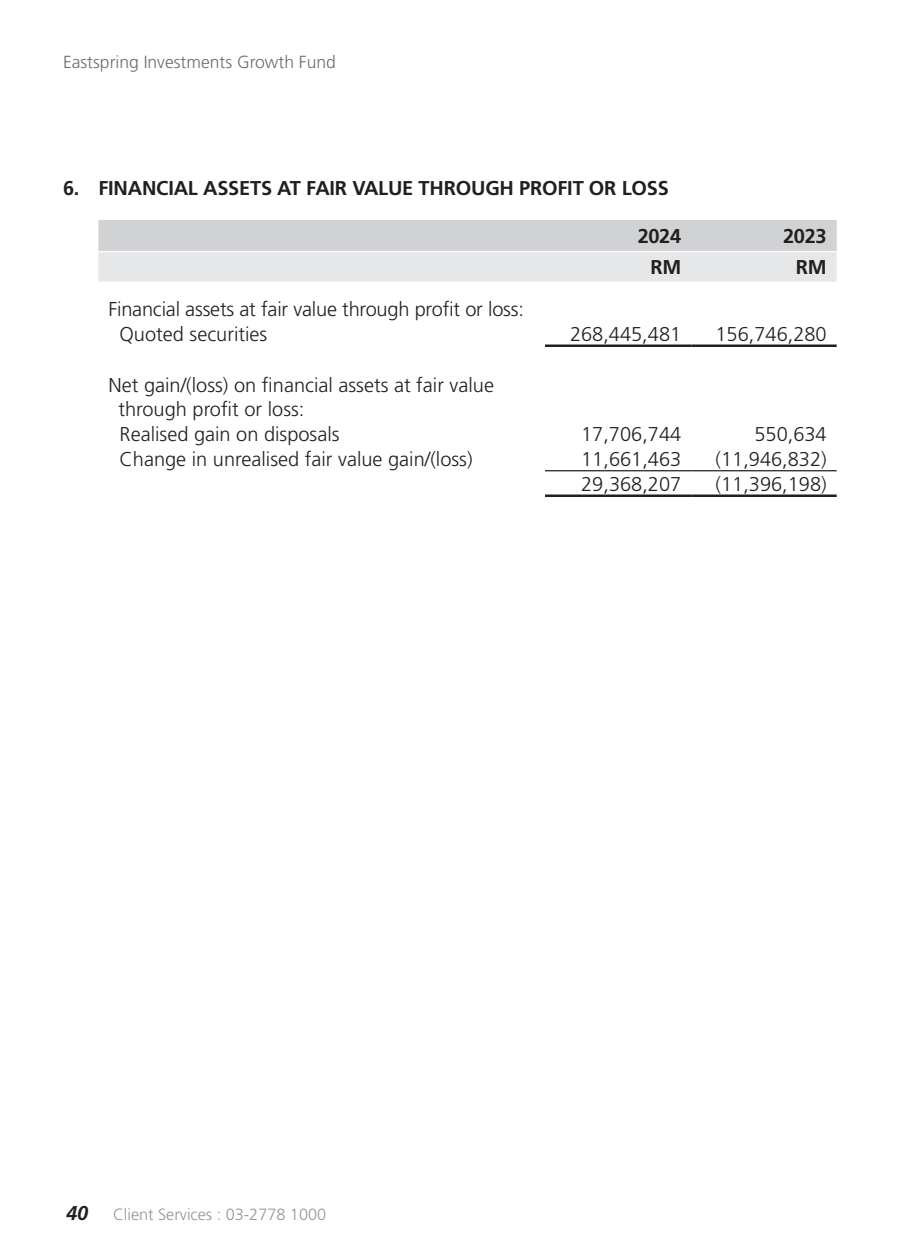
<style>
.page{position:relative;width:900px;height:1260px;background:#fff}
.page>*{position:absolute;margin:0;border:0;box-sizing:border-box;transform-origin:0 0}
.t1{font:300 20px/24.5px "Frutiger LT Std";color:#231f20}
.t2{font:700 20px "Frutiger LT Std";letter-spacing:-.01em;color:#231f20}
.t3{font:300 17.5px "Frutiger LT Std";color:#6c6d70}
.t4{font:300 16.25px "Frutiger LT Std";color:#939598}
.s1{font-weight:700;font-style:italic;font-size:20px;color:#231f20}
</style>
<div class="page">
<svg style="left:98px;top:220px;width:739px;height:62px;background:#dbdcde"></svg>
<hr style="left:98px;top:251px;width:447px;height:1px;background:#fff">
<hr style="left:545px;top:251px;width:146px;height:1px;background:#fff">
<hr style="left:691px;top:251px;width:146px;height:1px;background:#fff">
<hr style="left:545px;top:344px;width:146px;height:3px;background:#231f20">
<hr style="left:691px;top:344px;width:146px;height:3px;background:#231f20">
<hr style="left:545px;top:470px;width:146px;height:1px;background:#231f20">
<hr style="left:691px;top:470px;width:146px;height:1px;background:#231f20">
<hr style="left:545px;top:494px;width:146px;height:3px;background:#231f20">
<hr style="left:691px;top:494px;width:146px;height:3px;background:#231f20">
<p class="t3" style="left:63px;top:52px;width:274px">Eastspring Investments Growth Fund</p>
<p class="t2" style="left:63px;top:176px;width:607px">6. FINANCIAL ASSETS AT FAIR VALUE THROUGH PROFIT OR LOSS</p>
<p class="t2" style="left:638px;top:224px;width:45px">2024</p>
<p class="t2" style="left:783px;top:224px;width:45px">2023</p>
<p class="t2" style="left:650px;top:255px;width:32px">RM</p>
<p class="t2" style="left:796px;top:255px;width:32px">RM</p>
<p class="t1" style="left:120px;top:297px;width:406px;text-indent:-11px">Financial assets at fair value through profit or loss:<br>Quoted securities</p>
<p class="t1" style="left:570px;top:322px;width:113px">268,445,481</p>
<p class="t1" style="left:716px;top:322px;width:113px">156,746,280</p>
<p class="t1" style="left:118px;top:373px;width:377px;text-indent:-10px">Net gain/(loss) on financial assets at fair value through profit or loss:<br>Realised gain on disposals</p>
<p class="t1" style="left:581px;top:422px;width:102px">17,706,744</p>
<p class="t1" style="left:754px;top:422px;width:74px">550,634</p>
<p class="t1" style="left:120px;top:447px;width:355px">Change in unrealised fair value gain/(loss)</p>
<p class="t1" style="left:581px;top:447px;width:102px">11,661,463</p>
<p class="t1" style="left:716px;top:447px;width:113px">(11,946,832)</p>
<p class="t1" style="left:581px;top:472px;width:102px">29,368,207</p>
<p class="t1" style="left:716px;top:472px;width:113px">(11,396,198)</p>
<p class="t4" style="left:66px;top:1205px;width:262px"><span class="s1">40</span> Client Services : 03-2778 1000</p>
</div>
